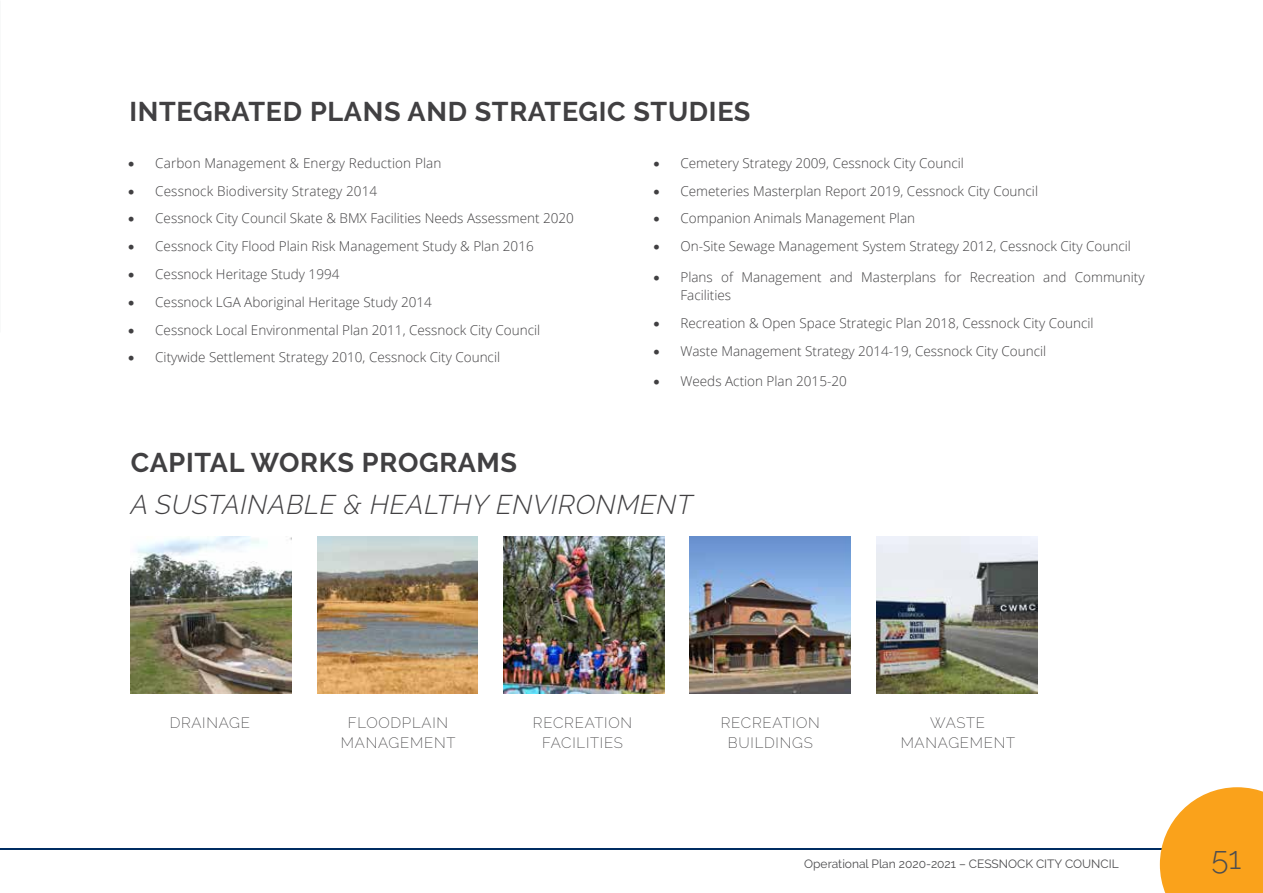
<style>
.page{position:relative;width:1263px;height:893px;background:#fff}
.page>*{position:absolute;margin:0;border:0;box-sizing:border-box;transform-origin:0 0}
.t1{font:300 31.5px "Raleway";color:#4d4d4f}
.t2{font:700 27px "Raleway";letter-spacing:.025em;color:#414042}
.t3{font:italic 300 27px "Raleway";letter-spacing:.025em;color:#414042}
.t4{font:200 15px/19.5px "Raleway";letter-spacing:.05em;color:#414042;text-align:center}
.t5{font:300 13.5px/18px "Open Sans";color:#414042}
.t6{font:12px "Raleway";color:#4d4d4f}
</style>
<div class="page">
<hr style="left:0;top:848px;width:1210px;height:2px;background:#002d62">
<svg style="left:1160px;top:787px;width:103px;height:106px;background:#faad37"></svg>
<img style="left:317px;top:537px;width:161px;height:156px">
<img style="left:131px;top:537px;width:160px;height:156px">
<img style="left:503px;top:537px;width:161px;height:156px">
<img style="left:690px;top:537px;width:161px;height:156px">
<img style="left:876px;top:537px;width:161px;height:156px">
<h2 class="t2" style="left:129px;top:96px;width:622px">INTEGRATED PLANS AND STRATEGIC STUDIES</h2>
<p class="t5" style="left:128px;top:154px;width:315px">• Carbon Management &amp; Energy Reduction Plan</p>
<p class="t5" style="left:128px;top:181px;width:251px">• Cessnock Biodiversity Strategy 2014</p>
<p class="t5" style="left:128px;top:209px;width:447px">• Cessnock City Council Skate &amp; BMX Facilities Needs Assessment 2020</p>
<p class="t5" style="left:128px;top:237px;width:407px">• Cessnock City Flood Plain Risk Management Study &amp; Plan 2016</p>
<p class="t5" style="left:128px;top:265px;width:213px">• Cessnock Heritage Study 1994</p>
<p class="t5" style="left:128px;top:292px;width:305px">• Cessnock LGA Aboriginal Heritage Study 2014</p>
<p class="t5" style="left:128px;top:320px;width:413px">• Cessnock Local Environmental Plan 2011, Cessnock City Council</p>
<p class="t5" style="left:128px;top:348px;width:373px">• Citywide Settlement Strategy 2010, Cessnock City Council</p>
<p class="t5" style="left:653px;top:154px;width:312px">• Cemetery Strategy 2009, Cessnock City Council</p>
<p class="t5" style="left:653px;top:181px;width:386px">• Cemeteries Masterplan Report 2019, Cessnock City Council</p>
<p class="t5" style="left:653px;top:209px;width:263px">• Companion Animals Management Plan</p>
<p class="t5" style="left:653px;top:237px;width:479px">• On-Site Sewage Management System Strategy 2012, Cessnock City Council</p>
<p class="t5" style="left:680px;top:268px;width:466px;text-indent:-27px">• Plans of Management and Masterplans for Recreation and Community<br>Facilities</p>
<p class="t5" style="left:653px;top:313px;width:442px">• Recreation &amp; Open Space Strategic Plan 2018, Cessnock City Council</p>
<p class="t5" style="left:653px;top:341px;width:394px">• Waste Management Strategy 2014-19, Cessnock City Council</p>
<p class="t5" style="left:653px;top:372px;width:195px">• Weeds Action Plan 2015-20</p>
<h2 class="t2" style="left:131px;top:447px;width:388px">CAPITAL WORKS PROGRAMS</h2>
<h2 class="t3" style="left:131px;top:489px;width:563px">A SUSTAINABLE &amp; HEALTHY ENVIRONMENT</h2>
<p class="t4" style="left:170px;top:713px;width:82px">DRAINAGE</p>
<p class="t4" style="left:533px;top:713px;width:101px">RECREATION<br>FACILITIES</p>
<p class="t4" style="left:721px;top:713px;width:101px">RECREATION<br>BUILDINGS</p>
<p class="t4" style="left:901px;top:713px;width:116px">WASTE<br>MANAGEMENT</p>
<p class="t4" style="left:341px;top:713px;width:116px">FLOODPLAIN<br>MANAGEMENT</p>
<p class="t6" style="left:804px;top:857px;width:316px">Operational Plan 2020-2021 – CESSNOCK CITY COUNCIL</p>
<h1 class="t1" style="left:1211px;top:839px;width:31px">51</h1>
</div>
